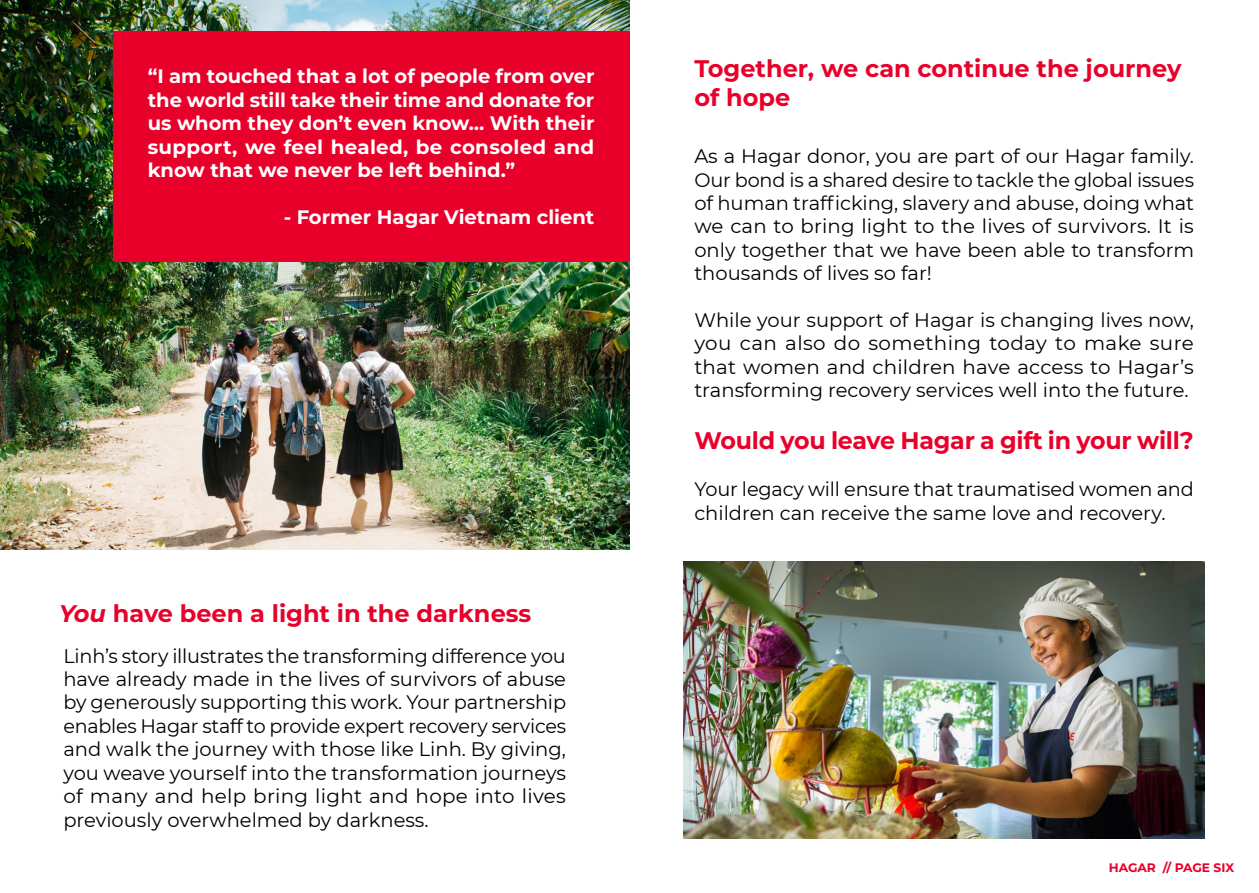
<style>
.page{position:relative;width:1259px;height:893px;background:#fff}
.page>*{position:absolute;margin:0;border:0;box-sizing:border-box;transform-origin:0 0}
.t1{font:100 24px/28.8px "Montserrat";color:#e8002a}
.t2{font:19.5px/23.4px "Montserrat";color:#000;text-align:justify}
.t3{font:100 19.5px/23.4px "Montserrat";color:#fff;text-align:justify}
.t4{font:100 12.3px "Montserrat";letter-spacing:-.005em;color:#e8002a}
.s1{font-style:italic}
</style>
<div class="page">
<img style="left:0;top:0;width:629px;height:549px">
<div style="left:113px;top:31px;width:516px;height:231px;background:#e8002a"></div>
<img style="left:683px;top:561px;width:522px;height:278px">
<p class="t3" style="left:148px;top:64px;width:448px">“I am touched that a lot of people from over the world still take their time and donate for us whom they don’t even know… With their support, we feel healed, be consoled and know that we never be left behind.”</p>
<p class="t3" style="left:284px;top:205px;width:312px">- Former Hagar Vietnam client</p>
<p class="t1" style="left:59px;top:598px;width:474px"><span class="s1">You</span> have been a light in the darkness</p>
<p class="t2" style="left:63px;top:643px;width:504px">Linh’s story illustrates the transforming difference you have already made in the lives of survivors of abuse by generously supporting this work. Your partnership enables Hagar staff to provide expert recovery services and walk the journey with those like Linh. By giving, you weave yourself into the transformation journeys of many and help bring light and hope into lives previously overwhelmed by darkness.</p>
<p class="t1" style="left:694px;top:54px;width:488px">Together, we can continue the journey of hope</p>
<p class="t2" style="left:694px;top:144px;width:501px">As a Hagar donor, you are part of our Hagar family.<br>Our bond is a shared desire to tackle the global issues of human trafficking, slavery and abuse, doing what we can to bring light to the lives of survivors. It is only together that we have been able to transform thousands of lives so far!</p>
<p class="t2" style="left:694px;top:308px;width:501px">While your support of Hagar is changing lives now, you can also do something today to make sure that women and children have access to Hagar’s transforming recovery services well into the future.</p>
<p class="t1" style="left:694px;top:426px;width:501px">Would you leave Hagar a gift in your will?</p>
<p class="t2" style="left:694px;top:477px;width:501px">Your legacy will ensure that traumatised women and children can receive the same love and recovery.</p>
<p class="t4" style="left:1109px;top:859px;width:127px">HAGAR // PAGE SIX</p>
</div>
